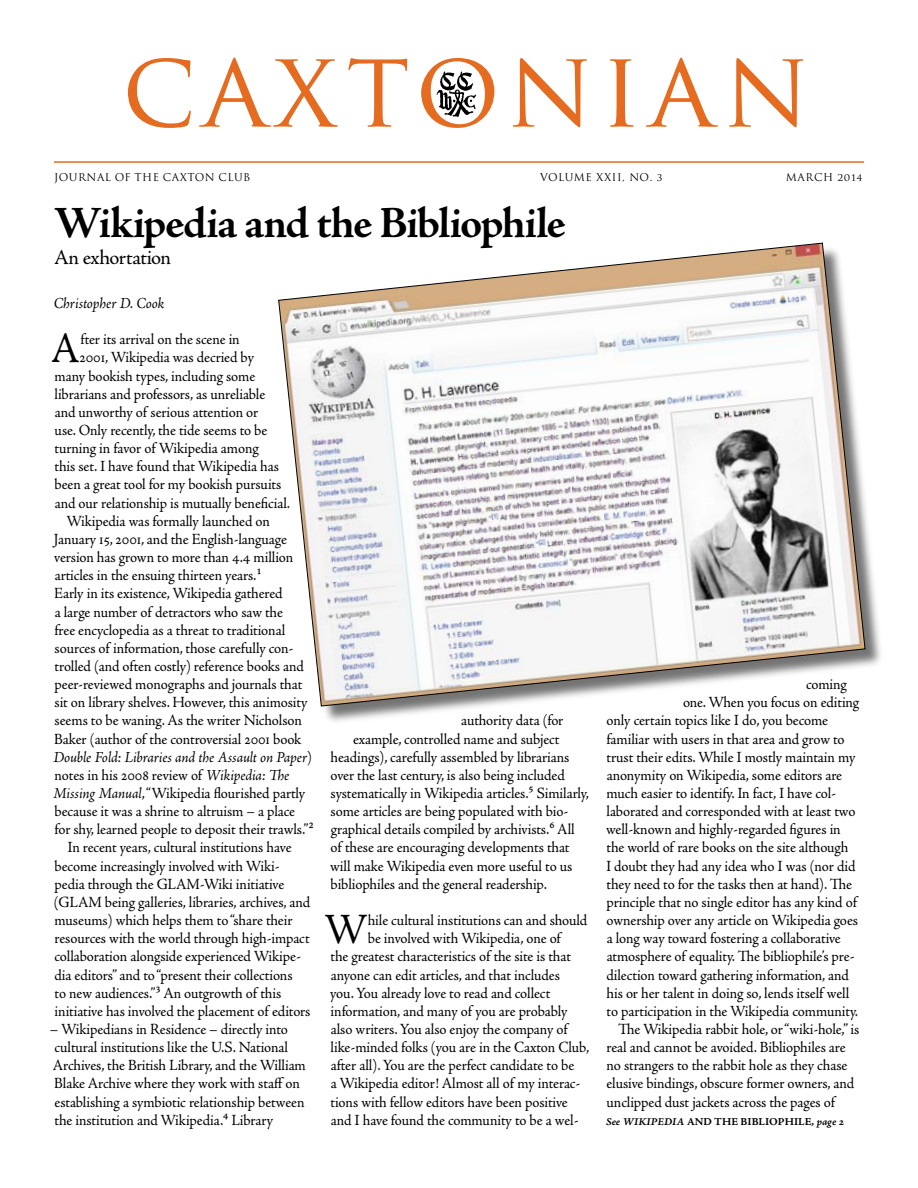
<style>
.page{position:relative;width:918px;height:1188px;background:#fff}
.page>*{position:absolute;margin:0;border:0;box-sizing:border-box;transform-origin:0 0}
.t1{font:105px "Trajan Pro";letter-spacing:.065em;color:#e46b1f}
.t2{font:700 45px "Adobe Jenson Pro";letter-spacing:-.03em;color:#000}
.t3{font:43.35px "Adobe Jenson Pro";color:#000;scale:.95 1}
.t4{font:21px "Adobe Jenson Pro";letter-spacing:-.025em;color:#000}
.t5{font:15.6px/18.1px "Adobe Jenson Pro";letter-spacing:-.01em;color:#000;scale:.95 1}
.t6{font:italic 15.6px "Adobe Jenson Pro";letter-spacing:-.01em;color:#000;scale:.95 1}
.t7{font:10.5px "Trajan Pro";letter-spacing:.05em;color:#000}
.t8{font:10.5px "Adobe Jenson Pro Bold It Capt";color:#000}
.s1{font-size:15.75px}
.s2{font-style:normal}
.s3{font-style:italic}
.s4{font-family:"Adobe Jenson Pro Bold Capt"}
</style>
<div class="page">
<hr style="left:54px;top:161px;width:810px;height:2px;background:#e46b1f">
<img style="left:436px;top:71px;width:41px;height:47px">
<div style="left:280px;top:244px;width:604px;height:482px;background:#000;opacity:.55"></div>
<svg style="left:278px;top:243px;width:587px;height:463px"></svg>
<h1 class="t1" style="left:122px;top:22px;width:689px">caxtonian</h1>
<p class="t7" style="left:54px;top:170px;width:198px">JOURNAL OF THE CAXTON CLUB</p>
<p class="t7" style="left:540px;top:170px;width:124px">VOLUME XXII, NO. 3</p>
<p class="t7" style="left:786px;top:170px;width:78px">MARCH 2014</p>
<h2 class="t2" style="left:54px;top:198px;width:513px">Wikipedia and the Bibliophile</h2>
<h3 class="t4" style="left:54px;top:246px;width:119px">An exhortation</h3>
<p class="t6" style="left:54px;top:294px;width:118px">Christopher D. Cook</p>
<h3 class="t3" style="left:51px;top:324px;width:32px">A</h3>
<p class="t5" style="left:81px;top:331px;width:169px">fter its arrival on the scene in</p>
<p class="t5" style="left:80px;top:349px;width:185px">2001, Wikipedia was decried by</p>
<p class="t5" style="left:55px;top:367px;width:213px">many bookish types, including some</p>
<p class="t5" style="left:55px;top:385px;width:223px">librarians and professors, as unreliable</p>
<p class="t5" style="left:55px;top:403px;width:216px">and unworthy of serious attention or</p>
<p class="t5" style="left:55px;top:421px;width:226px">use. Only recently, the tide seems to be</p>
<p class="t5" style="left:55px;top:439px;width:216px">turning in favor of Wikipedia among</p>
<p class="t5" style="left:55px;top:458px;width:238px">this set. I have found that Wikipedia has</p>
<p class="t5" style="left:55px;top:476px;width:240px">been a great tool for my bookish pursuits</p>
<p class="t5" style="left:55px;top:494px;width:249px">and our relationship is mutually beneficial.</p>
<p class="t5" style="left:66px;top:512px;width:216px">Wikipedia was formally launched on</p>
<p class="t5" style="left:54px;top:530px;width:247px">January 15, 2001, and the English-language</p>
<p class="t5" style="left:54px;top:548px;width:253px">version has grown to more than 4.4 million</p>
<p class="t5" style="left:55px;top:567px;width:219px">articles in the ensuing thirteen years.<span class="s1">1</span></p>
<p class="t5" style="left:54px;top:585px;width:242px">Early in its existence, Wikipedia gathered</p>
<p class="t5" style="left:55px;top:603px;width:242px">a large number of detractors who saw the</p>
<p class="t5" style="left:54px;top:621px;width:244px">free encyclopedia as a threat to traditional</p>
<p class="t5" style="left:55px;top:639px;width:253px">sources of information, those carefully con-</p>
<p class="t5" style="left:55px;top:657px;width:264px">trolled (and often costly) reference books and</p>
<p class="t5" style="left:55px;top:675px;width:262px">peer-reviewed monographs and journals that</p>
<p class="t5" style="left:55px;top:694px;width:268px">sit on library shelves. However, this animosity</p>
<p class="t5" style="left:55px;top:712px;width:262px">seems to be waning. As the writer Nicholson</p>
<p class="t5" style="left:54px;top:730px;width:262px">Baker (author of the controversial 2001 book</p>
<p class="t6" style="left:53px;top:748px;width:274px">Double Fold: Libraries and the Assault on Paper<span class="s2">)</span></p>
<p class="t5" style="left:55px;top:766px;width:248px">notes in his 2008 review of <span class="s3">Wikipedia: The</span></p>
<p class="t5" style="left:53px;top:784px;width:267px"><span class="s3">Missing Manual</span>, “Wikipedia flourished partly</p>
<p class="t5" style="left:55px;top:802px;width:255px">because it was a shrine to altruism – a place</p>
<p class="t5" style="left:54px;top:821px;width:274px">for shy, learned people to deposit their trawls.”<span class="s1">2</span></p>
<p class="t5" style="left:68px;top:839px;width:237px">In recent years, cultural institutions have</p>
<p class="t5" style="left:55px;top:857px;width:238px">become increasingly involved with Wiki-</p>
<p class="t5" style="left:55px;top:875px;width:243px">pedia through the GLAM-Wiki initiative</p>
<p class="t5" style="left:54px;top:893px;width:271px">(GLAM being galleries, libraries, archives, and</p>
<p class="t5" style="left:55px;top:911px;width:252px">museums) which helps them to “share their</p>
<p class="t5" style="left:55px;top:930px;width:270px">resources with the world through high-impact</p>
<p class="t5" style="left:55px;top:948px;width:261px">collaboration alongside experienced Wikipe-</p>
<p class="t5" style="left:55px;top:966px;width:252px">dia editors” and to “present their collections</p>
<p class="t5" style="left:55px;top:984px;width:240px">to new audiences.”<span class="s1">3</span> An outgrowth of this</p>
<p class="t5" style="left:55px;top:1002px;width:271px">initiative has involved the placement of editors</p>
<p class="t5" style="left:50px;top:1020px;width:271px">– Wikipedians in Residence – directly into cultural institutions like the U.S. National Archives, the British Library, and the William Blake Archive where they work with staff on establishing a symbiotic relationship between the institution and Wikipedia.<span class="s1">4</span> Library</p>
<p class="t5" style="left:461px;top:712px;width:109px">authority data (for</p>
<p class="t5" style="left:353px;top:730px;width:219px">example, controlled name and subject</p>
<p class="t5" style="left:331px;top:748px;width:253px">headings), carefully assembled by librarians</p>
<p class="t5" style="left:331px;top:766px;width:248px">over the last century, is also being included</p>
<p class="t5" style="left:331px;top:784px;width:274px">systematically in Wikipedia articles.<span class="s1">5</span> Similarly,</p>
<p class="t5" style="left:331px;top:802px;width:252px">some articles are being populated with bio-</p>
<p class="t5" style="left:331px;top:821px;width:258px">graphical details compiled by archivists.<span class="s1">6</span> All</p>
<p class="t5" style="left:331px;top:839px;width:253px">of these are encouraging developments that</p>
<p class="t5" style="left:330px;top:857px;width:257px">will make Wikipedia even more useful to us</p>
<p class="t5" style="left:331px;top:875px;width:229px">bibliophiles and the general readership.</p>
<h3 class="t3" style="left:324px;top:905px;width:47px">W</h3>
<p class="t5" style="left:368px;top:911px;width:233px">hile cultural institutions can and should</p>
<p class="t5" style="left:368px;top:930px;width:205px">be involved with Wikipedia, one of</p>
<p class="t5" style="left:331px;top:948px;width:255px">the greatest characteristics of the site is that</p>
<p class="t5" style="left:331px;top:966px;width:243px">anyone can edit articles, and that includes</p>
<p class="t5" style="left:330px;top:984px;width:233px">you. You already love to read and collect</p>
<p class="t5" style="left:331px;top:1002px;width:251px">information, and many of you are probably</p>
<p class="t5" style="left:331px;top:1020px;width:251px">also writers. You also enjoy the company of</p>
<p class="t5" style="left:331px;top:1038px;width:274px">like-minded folks (you are in the Caxton Club,</p>
<p class="t5" style="left:331px;top:1057px;width:258px">after all). You are the perfect candidate to be</p>
<p class="t5" style="left:331px;top:1075px;width:264px">a Wikipedia editor! Almost all of my interac-</p>
<p class="t5" style="left:331px;top:1093px;width:251px">tions with fellow editors have been positive</p>
<p class="t5" style="left:331px;top:1111px;width:262px">and I have found the community to be a wel-</p>
<p class="t5" style="left:806px;top:675px;width:45px">coming</p>
<p class="t5" style="left:683px;top:694px;width:187px">one. When you focus on editing</p>
<p class="t5" style="left:607px;top:712px;width:235px">only certain topics like I do, you become</p>
<p class="t5" style="left:606px;top:730px;width:252px">familiar with users in that area and grow to</p>
<p class="t5" style="left:607px;top:748px;width:264px">trust their edits. While I mostly maintain my</p>
<p class="t5" style="left:607px;top:766px;width:249px">anonymity on Wikipedia, some editors are</p>
<p class="t5" style="left:607px;top:784px;width:243px">much easier to identify. In fact, I have col-</p>
<p class="t5" style="left:607px;top:802px;width:264px">laborated and corresponded with at least two</p>
<p class="t5" style="left:606px;top:821px;width:249px">well-known and highly-regarded figures in</p>
<p class="t5" style="left:607px;top:839px;width:256px">the world of rare books on the site although</p>
<p class="t5" style="left:606px;top:857px;width:264px">I doubt they had any idea who I was (nor did</p>
<p class="t5" style="left:607px;top:875px;width:260px">they need to for the tasks then at hand). The</p>
<p class="t5" style="left:607px;top:893px;width:265px">principle that no single editor has any kind of</p>
<p class="t5" style="left:607px;top:911px;width:266px">ownership over any article on Wikipedia goes</p>
<p class="t5" style="left:607px;top:930px;width:248px">a long way toward fostering a collaborative</p>
<p class="t5" style="left:607px;top:948px;width:262px">atmosphere of equality. The bibliophile’s pre-</p>
<p class="t5" style="left:607px;top:966px;width:257px">dilection toward gathering information, and</p>
<p class="t5" style="left:607px;top:984px;width:257px">his or her talent in doing so, lends itself well</p>
<p class="t5" style="left:607px;top:1002px;width:266px">to participation in the Wikipedia community.</p>
<p class="t5" style="left:618px;top:1020px;width:255px">The Wikipedia rabbit hole, or “wiki-hole,” is</p>
<p class="t5" style="left:607px;top:1038px;width:253px">real and cannot be avoided. Bibliophiles are</p>
<p class="t5" style="left:607px;top:1057px;width:255px">no strangers to the rabbit hole as they chase</p>
<p class="t5" style="left:607px;top:1075px;width:262px">elusive bindings, obscure former owners, and</p>
<p class="t5" style="left:607px;top:1093px;width:242px">unclipped dust jackets across the pages of</p>
<p class="t8" style="left:606px;top:1115px;width:240px">See WIKIPEDIA <span class="s4">AND THE BIBLIOPHILE</span>, page 2</p>
</div>
